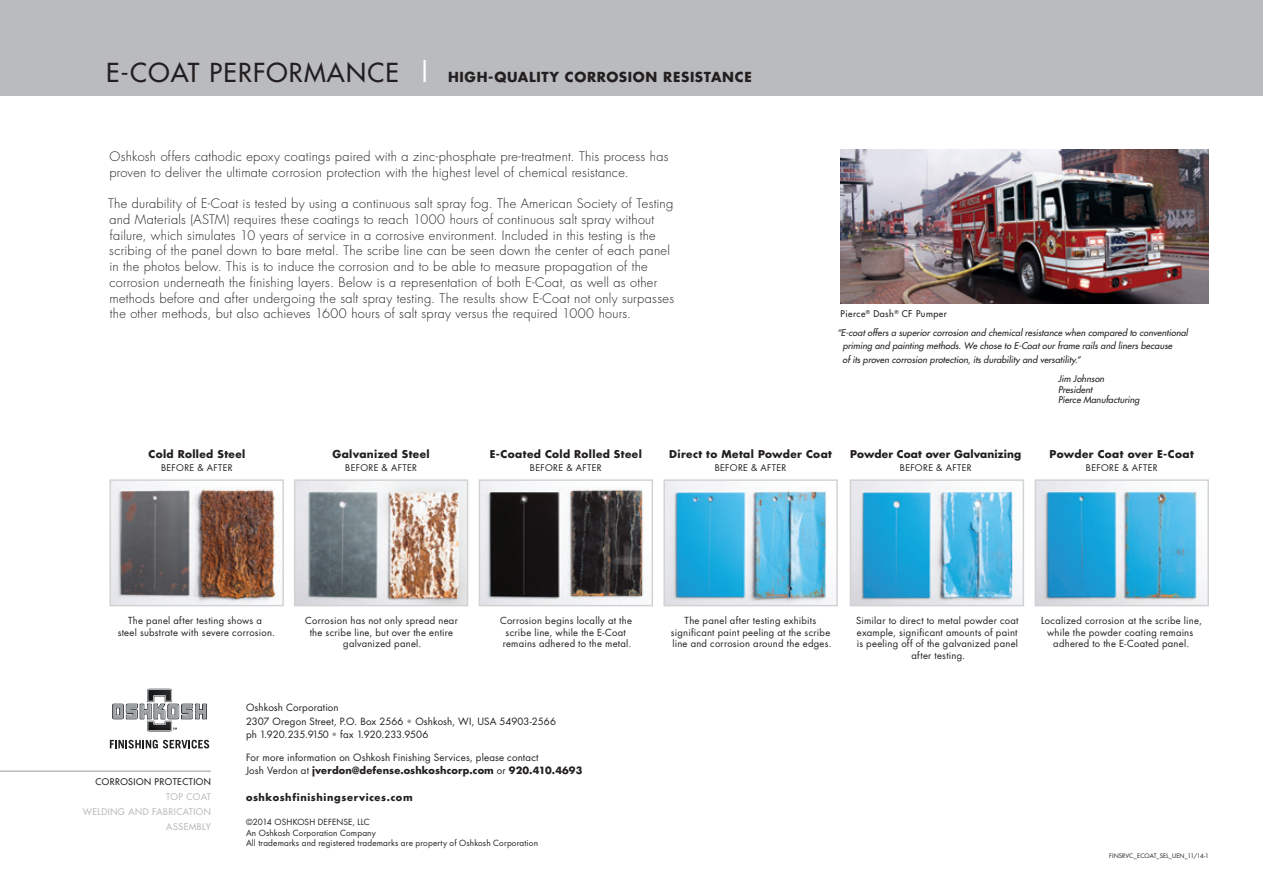
<style>
.page{position:relative;width:1263px;height:893px;background:#fff}
.page>*{position:absolute;margin:0;border:0;box-sizing:border-box;transform-origin:0 0}
.t1{font:700 13.5px "Futura";letter-spacing:.05em;color:#231f20}
.t2{font:300 12.75px/15.8px "Futura";letter-spacing:.02em;color:#231f20}
.t3{font:700 10.5px "Futura";letter-spacing:.03em;color:#231f20}
.t4{font:700 10.5px "Futura";letter-spacing:.01em;color:#231f20}
.t5{font:9.75px/13.5px "Futura";letter-spacing:.015em;color:#231f20}
.t6{font:9.75px "Futura";letter-spacing:-.005em;color:#231f20}
.t7{font:700 9.75px "Futura";letter-spacing:.06em;color:#231f20}
.t8{font:9.45px/11.7px "Futura";letter-spacing:.025em;color:#231f20;text-align:center}
.t9{font:italic 9px/13.5px "Futura";letter-spacing:.01em;color:#231f20}
.t10{font:9px "Futura";letter-spacing:.04em;color:#231f20}
.t11{font:9px "Futura";letter-spacing:.05em;color:#231f20}
.t12{font:9px "Futura";letter-spacing:.05em;color:#babbbe}
.t13{font:8.25px "Futura";letter-spacing:.015em;color:#231f20}
.t14{font:6px "Futura";color:#231f20}
.s1{font-weight:400;font-size:25.5px}
.s2{font-weight:400;font-size:25.5px;color:#fff}
.s3{color:#9d9fa2}
.s4{font-weight:700}
</style>
<div class="page">
<svg style="left:110px;top:740px;width:99px;height:8px"></svg>
<svg style="left:112px;top:689px;width:95px;height:42px"></svg>
<div style="left:0;top:0;width:1263px;height:95px;background:#babbbe"></div>
<hr style="left:0;top:770px;width:211px;height:2px;background:#babbbe">
<img style="left:840px;top:149px;width:369px;height:155px">
<img style="left:296px;top:481px;width:170px;height:123px">
<div style="left:294px;top:479px;width:174px;height:127px;border:1px solid #d1d2d4"></div>
<img style="left:111px;top:481px;width:171px;height:123px">
<div style="left:109px;top:479px;width:175px;height:127px;border:1px solid #d1d2d4"></div>
<img style="left:665px;top:481px;width:162px;height:123px">
<div style="left:663px;top:479px;width:175px;height:127px;border:1px solid #d1d2d4"></div>
<img style="left:852px;top:481px;width:170px;height:123px">
<div style="left:850px;top:479px;width:174px;height:127px;border:1px solid #d1d2d4"></div>
<img style="left:481px;top:481px;width:167px;height:123px">
<div style="left:479px;top:479px;width:174px;height:127px;border:1px solid #d1d2d4"></div>
<img style="left:1036px;top:481px;width:171px;height:123px">
<div style="left:1034px;top:479px;width:175px;height:127px;border:1px solid #d1d2d4"></div>
<p class="t1" style="left:106px;top:68px;width:647px"><span class="s1">E-COAT PERFORMANCE</span> <span class="s2">|</span> HIGH-QUALITY CORROSION RESISTANCE</p>
<p class="t2" style="left:109px;top:149px;width:561px">Oshkosh offers cathodic epoxy coatings paired with a zinc-phosphate pre-treatment. This process has proven to deliver the ultimate corrosion protection with the highest level of chemical resistance.</p>
<p class="t2" style="left:108px;top:196px;width:567px">The durability of E-Coat is tested by using a continuous salt spray fog. The American Society of Testing and Materials (ASTM) requires these coatings to reach 1000 hours of continuous salt spray without failure, which simulates 10 years of service in a corrosive environment. Included in this testing is the scribing of the panel down to bare metal. The scribe line can be seen down the center of each panel in the photos below. This is to induce the corrosion and to be able to measure propagation of the corrosion underneath the finishing layers. Below is a representation of both E-Coat, as well as other methods before and after undergoing the salt spray testing. The results show E-Coat not only surpasses the other methods, but also achieves 1600 hours of salt spray versus the required 1000 hours.</p>
<p class="t11" style="left:840px;top:308px;width:108px">Pierce<sup>®</sup> Dash<sup>®</sup> CF Pumper</p>
<p class="t9" style="left:842px;top:326px;width:347px;text-indent:-5px">“E-coat offers a superior corrosion and chemical resistance when compared to conventional priming and painting methods. We chose to E-Coat our frame rails and liners because<br>of its proven corrosion protection, its durability and versatility.”</p>
<p class="t9" style="left:1058px;top:372px;width:48px">Jim Johnson</p>
<p class="t9" style="left:1058px;top:383px;width:36px">President</p>
<p class="t9" style="left:1058px;top:393px;width:83px">Pierce Manufacturing</p>
<p class="t3" style="left:148px;top:446px;width:98px">Cold Rolled Steel</p>
<p class="t10" style="left:161px;top:462px;width:73px">BEFORE &amp; AFTER</p>
<p class="t3" style="left:332px;top:446px;width:99px">Galvanized Steel</p>
<p class="t10" style="left:345px;top:462px;width:73px">BEFORE &amp; AFTER</p>
<p class="t3" style="left:490px;top:446px;width:154px">E-Coated Cold Rolled Steel</p>
<p class="t10" style="left:530px;top:462px;width:73px">BEFORE &amp; AFTER</p>
<p class="t3" style="left:669px;top:446px;width:164px">Direct to Metal Powder Coat</p>
<p class="t10" style="left:715px;top:462px;width:73px">BEFORE &amp; AFTER</p>
<p class="t4" style="left:850px;top:446px;width:173px">Powder Coat over Galvanizing</p>
<p class="t10" style="left:900px;top:462px;width:73px">BEFORE &amp; AFTER</p>
<p class="t3" style="left:1050px;top:446px;width:146px">Powder Coat over E-Coat</p>
<p class="t10" style="left:1086px;top:462px;width:73px">BEFORE &amp; AFTER</p>
<p class="t8" style="left:128px;top:614px;width:135px">The panel after testing shows a</p>
<p class="t8" style="left:118px;top:626px;width:159px">steel substrate with severe corrosion.</p>
<p class="t8" style="left:305px;top:614px;width:154px">Corrosion has not only spread near</p>
<p class="t8" style="left:310px;top:626px;width:145px">the scribe line, but over the entire</p>
<p class="t8" style="left:343px;top:638px;width:80px">galvanized panel.</p>
<p class="t8" style="left:500px;top:614px;width:133px">Corrosion begins locally at the</p>
<p class="t8" style="left:506px;top:626px;width:122px">scribe line, while the E-Coat</p>
<p class="t8" style="left:503px;top:638px;width:130px">remains adhered to the metal.</p>
<p class="t11" style="left:95px;top:776px;width:117px">CORROSION PROTECTION</p>
<p class="t12" style="left:166px;top:791px;width:46px">TOP COAT</p>
<p class="t12" style="left:83px;top:806px;width:130px">WELDING AND FABRICATION</p>
<p class="t12" style="left:166px;top:821px;width:46px">ASSEMBLY</p>
<p class="t5" style="left:246px;top:701px;width:94px">Oshkosh Corporation</p>
<p class="t5" style="left:246px;top:714px;width:312px">2307 Oregon Street, P.O. Box 2566 <span class="s3">•</span> Oshkosh, WI, USA 54903-2566</p>
<p class="t6" style="left:246px;top:728px;width:184px">ph 1.920.235.9150 <span class="s3">•</span> fax 1.920.233.9506</p>
<p class="t5" style="left:246px;top:750px;width:338px">For more information on Oshkosh Finishing Services, please contact<br>Josh Verdon at <span class="s4">jverdon@defense.oshkoshcorp.com</span> or <span class="s4">920.410.4693</span></p>
<p class="t7" style="left:246px;top:791px;width:168px">oshkoshfinishingservices.com</p>
<p class="t13" style="left:246px;top:817px;width:125px">©2014 OSHKOSH DEFENSE, LLC</p>
<p class="t13" style="left:246px;top:827px;width:131px">An Oshkosh Corporation Company</p>
<p class="t13" style="left:246px;top:838px;width:293px">All trademarks and registered trademarks are property of Oshkosh Corporation</p>
<p class="t8" style="left:671px;top:614px;width:162px">The panel after testing exhibits significant paint peeling at the scribe line and corrosion around the edges.</p>
<p class="t8" style="left:856px;top:614px;width:164px;text-align:left">Similar to direct to metal powder coat example, significant amounts of paint</p>
<p class="t8" style="left:857px;top:638px;width:163px">is peeling off of the galvanized panel after testing.</p>
<p class="t8" style="left:1041px;top:614px;width:162px">Localized corrosion at the scribe line, while the powder coating remains adhered to the E-Coated panel.</p>
<p class="t14" style="left:1109px;top:852px;width:101px">FINSRVC_ECOAT_SEL_UEN_11/14-1</p>
</div>
